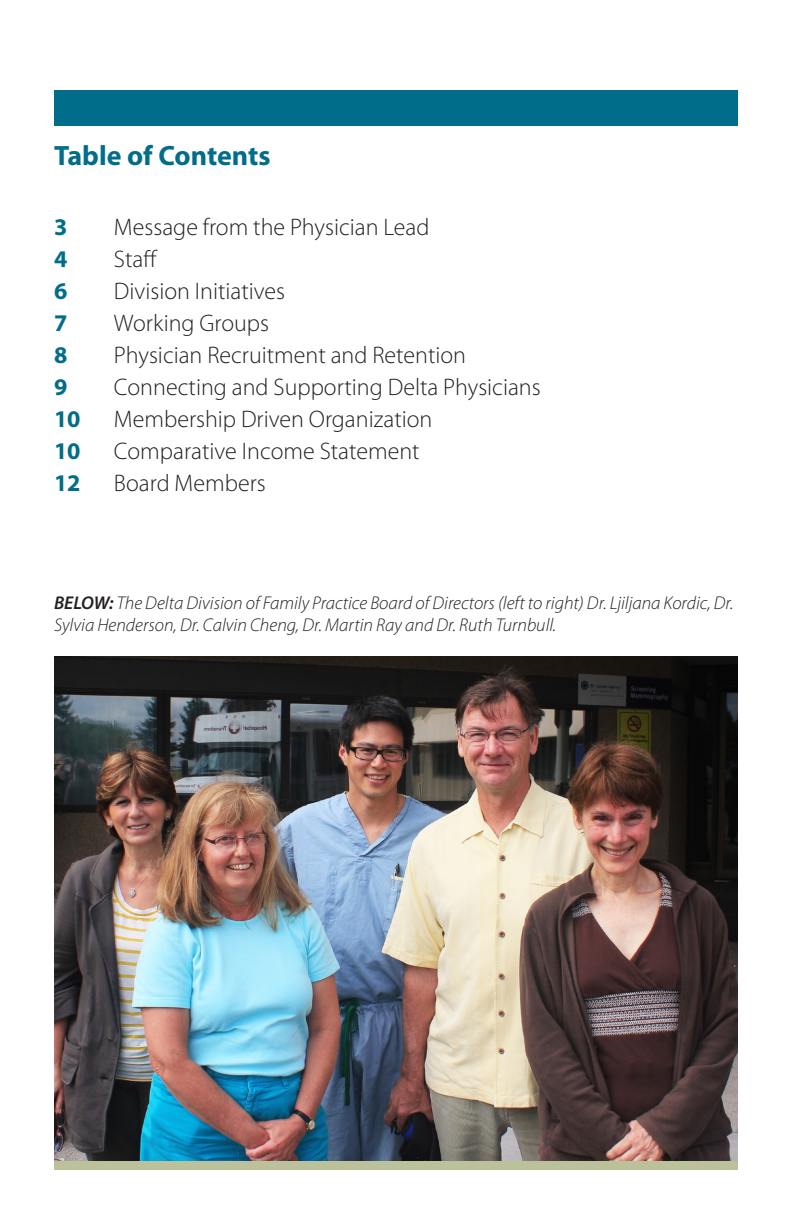
<style>
.page{position:relative;width:792px;height:1224px;background:#fff}
.page>*{position:absolute;margin:0;border:0;box-sizing:border-box;transform-origin:0 0}
.head_1_AR{font:700 28px "Myriad Pro";color:#006d8a}
.maintext_left_AR{font:300 24px "Myriad Pro";color:#231f20}
.maintext_left_AR-2{font:700 24px "Myriad Pro";color:#006d8a}
.maintext_left_AR-3{font:italic 300 18.4px/22px "Myriad Pro";color:#231f20}
.s1{font-weight:600}
</style>
<div class="page">
<img style="left:54px;top:657px;width:684px;height:504px">
<div style="left:54px;top:90px;width:684px;height:36px;background:#006d8a"></div>
<div style="left:54px;top:1161px;width:684px;height:9px;background:#bbc19b"></div>
<p class="head_1_AR" style="left:54px;top:137px;width:218px">Table of Contents</p>
<p class="maintext_left_AR-2" style="left:54px;top:211px;width:15px">3</p>
<p class="maintext_left_AR" style="left:114px;top:213px;width:317px">Message from the Physician Lead</p>
<p class="maintext_left_AR-2" style="left:54px;top:243px;width:15px">4</p>
<p class="maintext_left_AR" style="left:114px;top:245px;width:45px">Staff</p>
<p class="maintext_left_AR-2" style="left:54px;top:275px;width:15px">6</p>
<p class="maintext_left_AR" style="left:114px;top:277px;width:173px">Division Initiatives</p>
<p class="maintext_left_AR-2" style="left:54px;top:307px;width:15px">7</p>
<p class="maintext_left_AR" style="left:114px;top:309px;width:157px">Working Groups</p>
<p class="maintext_left_AR-2" style="left:54px;top:339px;width:15px">8</p>
<p class="maintext_left_AR" style="left:114px;top:341px;width:354px">Physician Recruitment and Retention</p>
<p class="maintext_left_AR-2" style="left:54px;top:371px;width:15px">9</p>
<p class="maintext_left_AR" style="left:114px;top:373px;width:428px">Connecting and Supporting Delta Physicians</p>
<p class="maintext_left_AR-2" style="left:54px;top:403px;width:28px">10</p>
<p class="maintext_left_AR" style="left:114px;top:405px;width:320px">Membership Driven Organization</p>
<p class="maintext_left_AR-2" style="left:54px;top:435px;width:28px">10</p>
<p class="maintext_left_AR" style="left:114px;top:437px;width:307px">Comparative Income Statement</p>
<p class="maintext_left_AR-2" style="left:54px;top:467px;width:28px">12</p>
<p class="maintext_left_AR" style="left:114px;top:469px;width:153px">Board Members</p>
<p class="maintext_left_AR-3" style="left:54px;top:592px;width:681px"><span class="s1">BELOW:</span> The Delta Division of Family Practice Board of Directors (left to right) Dr. Ljiljana Kordic, Dr.<br>Sylvia Henderson, Dr. Calvin Cheng, Dr. Martin Ray and Dr. Ruth Turnbull.</p>
</div>
